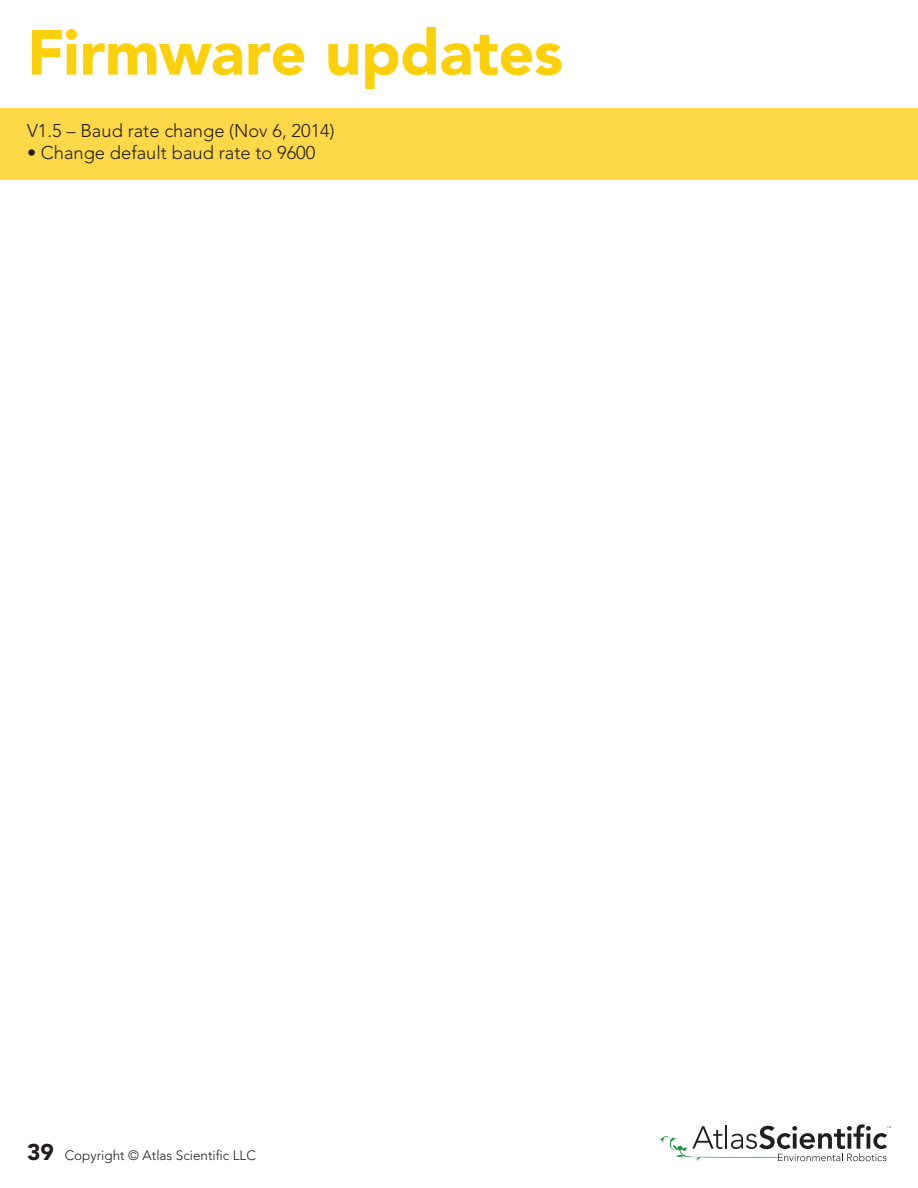
<style>
.page{position:relative;width:918px;height:1188px;background:#fff}
.page>*{position:absolute;margin:0;border:0;box-sizing:border-box;transform-origin:0 0}
.t1{font:900 63px "Avenir LT Pro";letter-spacing:-.005em;color:#fcd10b}
.t2{font:300 18.3px "Avenir LT Pro";color:#231f20}
.t3{font:300 13.5px "Avenir LT Pro";color:#231f20}
.s1{font-weight:900;font-size:22.65px}
</style>
<div class="page">
<div style="left:0;top:108px;width:918px;height:71px;background:#fdd849"></div>
<svg style="left:660px;top:1124px;width:231px;height:37px"></svg>
<p class="t1" style="left:27px;top:15px;width:538px">Firmware updates</p>
<p class="t2" style="left:27px;top:119px;width:309px">V1.5 – Baud rate change (Nov 6, 2014)</p>
<p class="t2" style="left:27px;top:141px;width:290px">• Change default baud rate to 9600</p>
<p class="t3" style="left:27px;top:1148px;width:230px"><span class="s1">39</span> Copyright © Atlas Scientific LLC</p>
</div>
